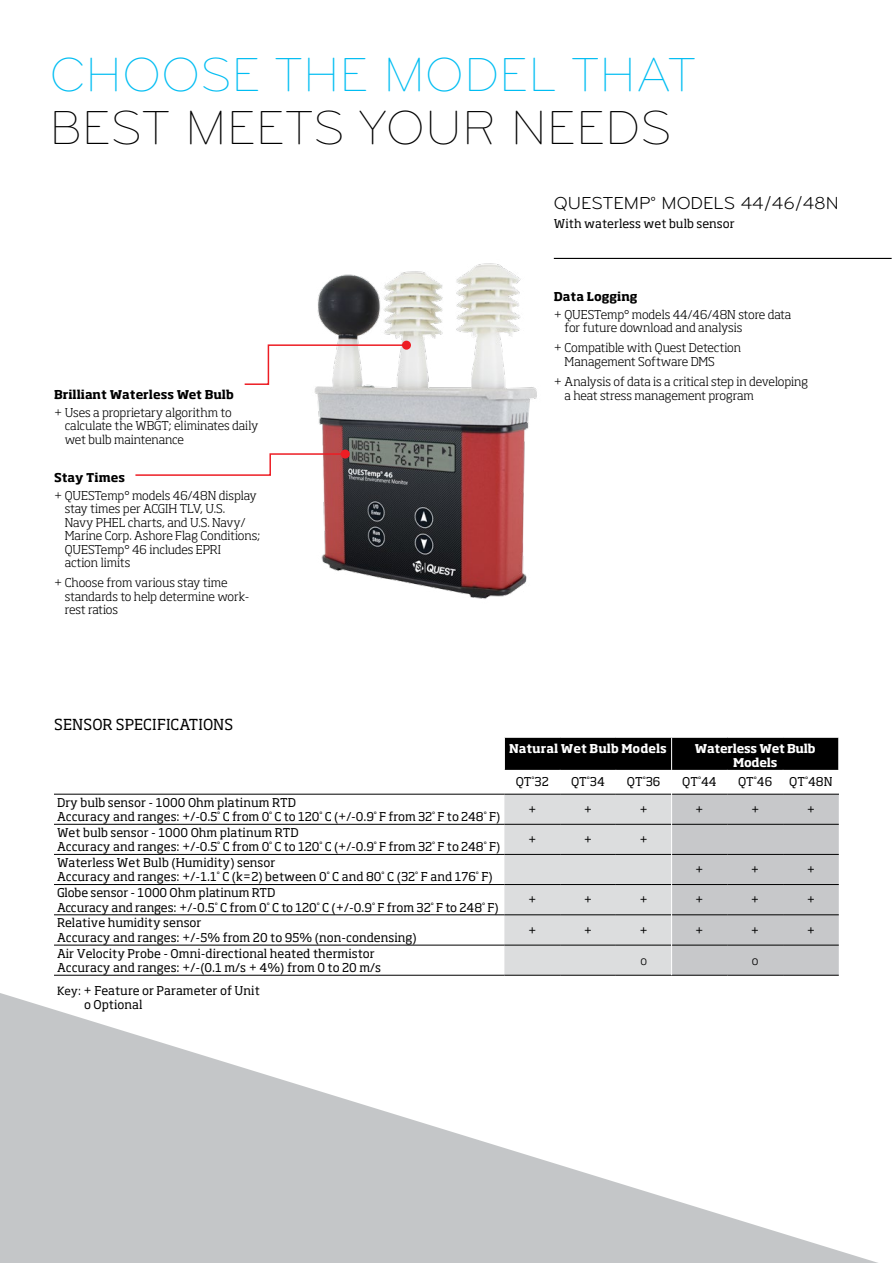
<style>
.page{position:relative;width:893px;height:1263px;background:#fff}
.page>*{position:absolute;margin:0;border:0;box-sizing:border-box;transform-origin:0 0}
.t1{font:300 49.5px "Bryant Pro";color:#00bdf2}
.t2{font:300 49.5px "Bryant Pro";color:#000}
.t3{font:18px "Bryant Pro";color:#000}
.t4{font:15px "Soho Std";letter-spacing:.01em;color:#000}
.t5{font:12px/13.5px "Soho Std";color:#000}
.t6{font:300 12px/13.5px "Soho Std";letter-spacing:-.005em;color:#000}
.t7{font:700 12px "Soho Std";color:#000}
.t8{font:700 12px/13.5px "Soho Std";letter-spacing:-.02em;color:#fff;text-align:center}
.t9{font:700 12px "Soho Std";color:#fff}
.s1{font-size:11.25px}
</style>
<div class="page">
<svg style="left:0;top:793px;width:878px;height:470px"></svg>
<img style="left:314px;top:257px;width:258px;height:342px">
<img style="left:0;top:849px;width:42px;height:339px">
<hr style="left:554px;top:258px;width:338px;height:1px;background:#000">
<svg style="left:244px;top:344px;width:164px;height:42px"></svg>
<div style="left:402px;top:341px;width:9px;height:9px;background:#ed1d24;border-radius:50%"></div>
<svg style="left:135px;top:452px;width:212px;height:25px"></svg>
<div style="left:341px;top:449px;width:9px;height:9px;background:#ed1d24;border-radius:50%"></div>
<svg style="left:54px;top:795px;width:450px;height:180px"></svg>
<hr style="left:54px;top:824px;width:450px;height:1px;background:#000">
<hr style="left:54px;top:854px;width:450px;height:1px;background:#000">
<hr style="left:54px;top:884px;width:450px;height:1px;background:#000">
<hr style="left:54px;top:914px;width:450px;height:1px;background:#000">
<hr style="left:54px;top:945px;width:450px;height:1px;background:#000">
<hr style="left:54px;top:975px;width:450px;height:1px;background:#000">
<hr style="left:504px;top:975px;width:56px;height:1px;background:#000">
<hr style="left:560px;top:975px;width:56px;height:1px;background:#000">
<hr style="left:616px;top:975px;width:56px;height:1px;background:#000">
<hr style="left:783px;top:975px;width:56px;height:1px;background:#000">
<hr style="left:672px;top:975px;width:55px;height:1px;background:#000">
<hr style="left:727px;top:975px;width:56px;height:1px;background:#000">
<hr style="left:54px;top:794px;width:450px;height:1px;background:#000">
<svg style="left:504px;top:737px;width:335px;height:238px;background:#b4b5b6"></svg>
<hr style="left:671px;top:794px;width:1px;height:30px;background:#fff">
<hr style="left:671px;top:824px;width:1px;height:30px;background:#fff">
<hr style="left:671px;top:854px;width:1px;height:30px;background:#fff">
<hr style="left:671px;top:884px;width:1px;height:31px;background:#fff">
<hr style="left:671px;top:915px;width:1px;height:30px;background:#fff">
<hr style="left:671px;top:945px;width:1px;height:30px;background:#fff">
<h1 class="t1" style="left:50px;top:46px;width:648px">CHOOSE THE MODEL THAT</h1>
<h1 class="t2" style="left:50px;top:99px;width:623px">BEST MEETS YOUR NEEDS</h1>
<h2 class="t3" style="left:554px;top:192px;width:287px">QUESTEMP° MODELS 44/46/48N</h2>
<p class="t5" style="left:554px;top:217px;width:182px">With waterless wet bulb sensor</p>
<p class="t7" style="left:554px;top:288px;width:85px">Data Logging</p>
<p class="t6" style="left:565px;top:307px;width:228px;text-indent:-11px">+ QUESTemp° models 44/46/48N store data for future download and analysis</p>
<p class="t6" style="left:565px;top:341px;width:178px;text-indent:-11px">+ Compatible with Quest Detection<br>Management Software DMS</p>
<p class="t6" style="left:554px;top:375px;width:256px">+ Analysis of data is a critical step in developing</p>
<p class="t7" style="left:54px;top:387px;width:181px">Brilliant Waterless Wet Bulb</p>
<p class="t6" style="left:565px;top:388px;width:191px">a heat stress management program</p>
<p class="t6" style="left:65px;top:405px;width:195px;text-indent:-11px">+ Uses a proprietary algorithm to calculate the WBGT; eliminates daily wet bulb maintenance</p>
<p class="t7" style="left:54px;top:470px;width:73px">Stay Times</p>
<p class="t6" style="left:65px;top:488px;width:197px;text-indent:-11px">+ QUESTemp° models 46/48N display stay times per ACGIH TLV, U.S.<br>Navy PHEL charts, and U.S. Navy/<br>Marine Corp. Ashore Flag Conditions;<br>QUESTemp° 46 includes EPRI<br>action limits</p>
<p class="t6" style="left:65px;top:576px;width:186px;text-indent:-11px">+ Choose from various stay time standards to help determine work&shy;rest ratios</p>
<p class="t4" style="left:54px;top:714px;width:181px">SENSOR SPECIFICATIONS</p>
<p class="t9" style="left:509px;top:741px;width:159px">Natural Wet Bulb Models</p>
<p class="t8" style="left:695px;top:742px;width:122px">Waterless Wet Bulb<br>Models</p>
<p class="t5" style="left:516px;top:774px;width:35px">QT<sup>º</sup>32</p>
<p class="t5" style="left:571px;top:774px;width:35px">QT<sup>º</sup>34</p>
<p class="t5" style="left:627px;top:774px;width:35px">QT<sup>º</sup>36</p>
<p class="t5" style="left:682px;top:774px;width:36px">QT<sup>º</sup>44</p>
<p class="t5" style="left:738px;top:774px;width:36px">QT<sup>º</sup>46</p>
<p class="t5" style="left:789px;top:774px;width:45px">QT<sup>º</sup>48N</p>
<p class="t5" style="left:57px;top:796px;width:445px">Dry bulb sensor - 1000 Ohm platinum RTD<br>Accuracy and ranges: +/-0.5<sup>º</sup> C from 0<sup>º</sup> C to 120<sup>º</sup> C (+/-0.9<sup>º</sup> F from 32<sup>º</sup> F to 248<sup>º</sup> F)</p>
<p class="t5" style="left:528px;top:802px;width:10px">+</p>
<p class="t5" style="left:584px;top:802px;width:10px">+</p>
<p class="t5" style="left:639px;top:802px;width:10px">+</p>
<p class="t5" style="left:695px;top:802px;width:10px">+</p>
<p class="t5" style="left:751px;top:802px;width:10px">+</p>
<p class="t5" style="left:807px;top:802px;width:10px">+</p>
<p class="t5" style="left:57px;top:826px;width:445px">Wet bulb sensor - 1000 Ohm platinum RTD<br>Accuracy and ranges: +/-0.5<sup>º</sup> C from 0<sup>º</sup> C to 120<sup>º</sup> C (+/-0.9<sup>º</sup> F from 32<sup>º</sup> F to 248<sup>º</sup> F)</p>
<p class="t5" style="left:528px;top:833px;width:10px">+</p>
<p class="t5" style="left:584px;top:833px;width:10px">+</p>
<p class="t5" style="left:639px;top:833px;width:10px">+</p>
<p class="t5" style="left:57px;top:856px;width:437px">Waterless Wet Bulb (Humidity) sensor<br>Accuracy and ranges: +/-1.1<sup>º</sup> C (k=2) between 0<sup>º</sup> C and 80<sup>º</sup> C (32<sup>º</sup> F and 176<sup>º</sup> F)</p>
<p class="t5" style="left:695px;top:863px;width:10px">+</p>
<p class="t5" style="left:751px;top:863px;width:10px">+</p>
<p class="t5" style="left:807px;top:863px;width:10px">+</p>
<p class="t5" style="left:57px;top:885px;width:443px;line-height:15px">Globe sensor - 1000 Ohm platinum RTD<br>Accuracy and ranges: +/-0.5<sup>º</sup> C from 0<sup>º</sup> C to 120<sup>º</sup> C (+/-0.9<sup>º</sup> F from 32<sup>º</sup> F to 248<sup>º</sup> F)</p>
<p class="t5" style="left:528px;top:893px;width:10px">+</p>
<p class="t5" style="left:584px;top:893px;width:10px">+</p>
<p class="t5" style="left:639px;top:893px;width:10px">+</p>
<p class="t5" style="left:695px;top:893px;width:10px">+</p>
<p class="t5" style="left:751px;top:893px;width:10px">+</p>
<p class="t5" style="left:807px;top:893px;width:10px">+</p>
<p class="t5" style="left:57px;top:915px;width:361px;line-height:15px">Relative humidity sensor<br>Accuracy and ranges: +/-5% from 20 to 95% (non-condensing)</p>
<p class="t5" style="left:528px;top:923px;width:10px">+</p>
<p class="t5" style="left:584px;top:923px;width:10px">+</p>
<p class="t5" style="left:639px;top:923px;width:10px">+</p>
<p class="t5" style="left:695px;top:923px;width:10px">+</p>
<p class="t5" style="left:751px;top:923px;width:10px">+</p>
<p class="t5" style="left:807px;top:923px;width:10px">+</p>
<p class="t5" style="left:57px;top:947px;width:326px">Air Velocity Probe - Omni-directional heated thermistor<br>Accuracy and ranges: +/-(0.1 m/s + 4%) from 0 to 20 m/s</p>
<p class="t6" style="left:640px;top:953px;width:8px">o</p>
<p class="t6" style="left:752px;top:953px;width:8px">o</p>
<p class="t5" style="left:84px;top:984px;width:177px;text-indent:-27px"><span class="s1">Key:</span> + Feature or Parameter of Unit o Optional</p>
</div>
